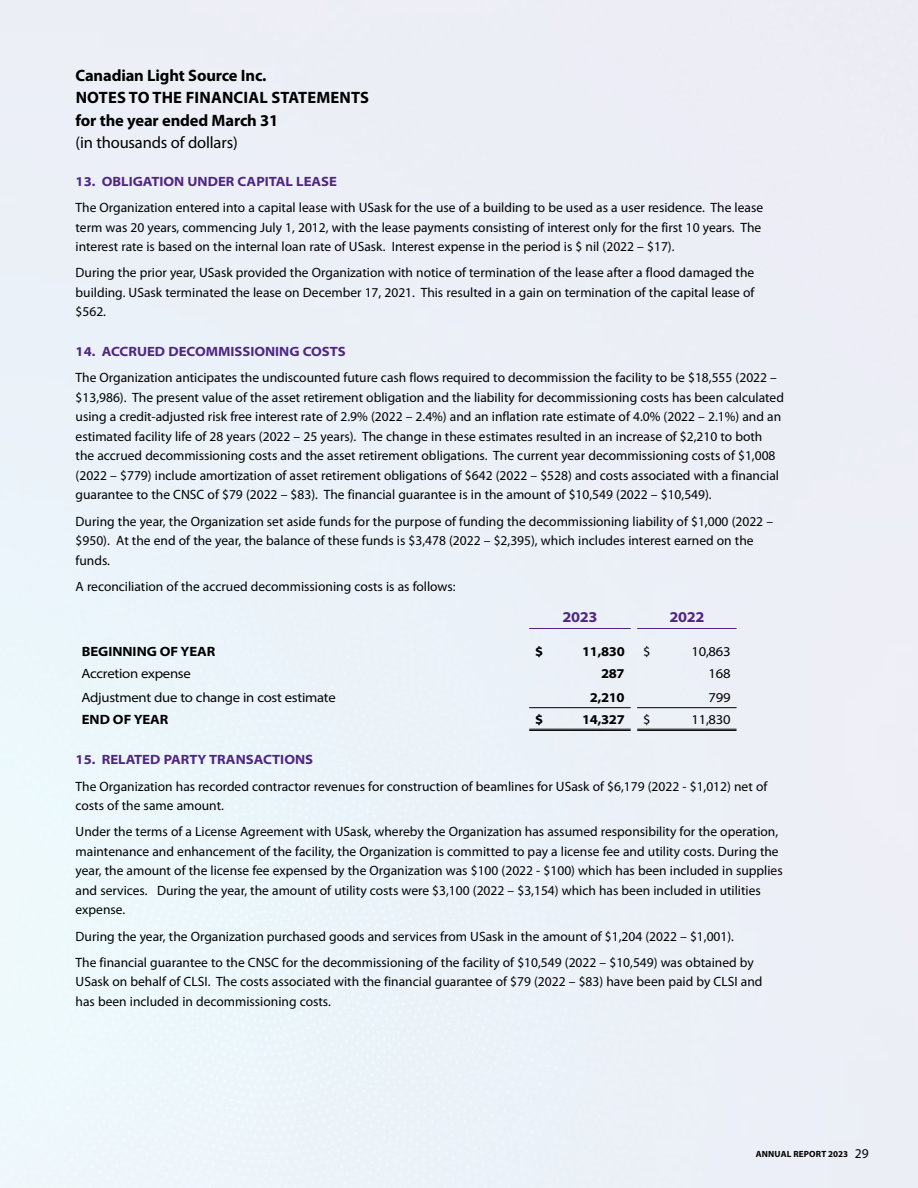
<style>
.page{position:relative;width:918px;height:1188px;background:#fff}
.page>*{position:absolute;margin:0;border:0;box-sizing:border-box;transform-origin:0 0}
.t1{font:700 16.5px/22.5px "Myriad Pro";letter-spacing:-.01em;color:#000}
.t2{font:16.5px "Myriad Pro";letter-spacing:-.01em;color:#000}
.t3{font:700 semi-expanded 15px "Myriad Pro";letter-spacing:-.02em;color:#4f2683}
.t4{font:13.5px/19.5px "Myriad Pro";color:#000}
.t5{font:700 semi-expanded 13.5px "Myriad Pro";color:#4f2683}
.t6{font:semi-expanded 13.5px "Myriad Pro";letter-spacing:-.02em;color:#000}
.t7{font:700 semi-expanded 13.5px "Myriad Pro";color:#000}
.t8{font:700 9px "Myriad Pro";letter-spacing:.02em;color:#000}
.s1{font-weight:400;font-size:13.5px}
</style>
<div class="page">
<hr style="left:529px;top:729px;width:102px;height:1px;background:#000">
<hr style="left:529px;top:730px;width:102px;height:1px;background:#000">
<hr style="left:637px;top:729px;width:100px;height:1px;background:#000">
<hr style="left:637px;top:730px;width:100px;height:1px;background:#000">
<hr style="left:529px;top:707px;width:102px;height:1px;background:#000">
<hr style="left:637px;top:707px;width:100px;height:1px;background:#000">
<hr style="left:529px;top:628px;width:102px;height:1px;background:#4f2683">
<hr style="left:637px;top:628px;width:100px;height:1px;background:#4f2683">
<p class="t1" style="left:76px;top:63px;width:295px">Canadian Light Source Inc.<br>NOTES TO THE FINANCIAL STATEMENTS for the year ended March 31</p>
<p class="t2" style="left:76px;top:133px;width:164px">(in thousands of dollars)</p>
<p class="t5" style="left:76px;top:173px;width:263px">13. OBLIGATION UNDER CAPITAL LEASE</p>
<p class="t4" style="left:76px;top:198px;width:689px">The Organization entered into a capital lease with USask for the use of a building to be used as a user residence. The lease term was 20 years, commencing July 1, 2012, with the lease payments consisting of interest only for the first 10 years. The interest rate is based on the internal loan rate of USask. Interest expense in the period is $ nil (2022 – $17).</p>
<p class="t4" style="left:76px;top:263px;width:680px;text-align:justify">During the prior year, USask provided the Organization with notice of termination of the lease after a flood damaged the building. USask terminated the lease on December 17, 2021. This resulted in a gain on termination of the capital lease of $562.</p>
<p class="t5" style="left:76px;top:343px;width:272px">14. ACCRUED DECOMMISSIONING COSTS</p>
<p class="t4" style="left:76px;top:368px;width:710px">The Organization anticipates the undiscounted future cash flows required to decommission the facility to be $18,555 (2022 – $13,986). The present value of the asset retirement obligation and the liability for decommissioning costs has been calculated using a credit-adjusted risk free interest rate of 2.9% (2022 – 2.4%) and an inflation rate estimate of 4.0% (2022 – 2.1%) and an estimated facility life of 28 years (2022 – 25 years). The change in these estimates resulted in an increase of $2,210 to both the accrued decommissioning costs and the asset retirement obligations. The current year decommissioning costs of $1,008 (2022 – $779) include amortization of asset retirement obligations of $642 (2022 – $528) and costs associated with a financial guarantee to the CNSC of $79 (2022 – $83). The financial guarantee is in the amount of $10,549 (2022 – $10,549).</p>
<p class="t4" style="left:76px;top:511px;width:699px">During the year, the Organization set aside funds for the purpose of funding the decommissioning liability of $1,000 (2022 – $950). At the end of the year, the balance of these funds is $3,478 (2022 – $2,395), which includes interest earned on the funds.</p>
<p class="t4" style="left:76px;top:576px;width:381px">A reconciliation of the accrued decommissioning costs is as follows:</p>
<p class="t3" style="left:562px;top:607px;width:36px">2023</p>
<p class="t3" style="left:669px;top:607px;width:36px">2022</p>
<p class="t7" style="left:82px;top:643px;width:135px">BEGINNING OF YEAR</p>
<p class="t7" style="left:535px;top:643px;width:10px">$</p>
<p class="t7" style="left:582px;top:643px;width:44px">11,830</p>
<p class="t6" style="left:643px;top:643px;width:9px">$</p>
<p class="t6" style="left:692px;top:643px;width:41px">10,863</p>
<p class="t6" style="left:82px;top:665px;width:111px">Accretion expense</p>
<p class="t7" style="left:601px;top:665px;width:25px">287</p>
<p class="t6" style="left:709px;top:665px;width:23px">168</p>
<p class="t6" style="left:82px;top:689px;width:256px">Adjustment due to change in cost estimate</p>
<p class="t7" style="left:590px;top:688px;width:36px">2,210</p>
<p class="t6" style="left:709px;top:689px;width:23px">799</p>
<p class="t7" style="left:82px;top:710px;width:88px">END OF YEAR</p>
<p class="t7" style="left:535px;top:710px;width:10px">$</p>
<p class="t7" style="left:582px;top:710px;width:44px">14,327</p>
<p class="t6" style="left:643px;top:711px;width:9px">$</p>
<p class="t6" style="left:692px;top:711px;width:41px">11,830</p>
<p class="t5" style="left:76px;top:751px;width:239px">15. RELATED PARTY TRANSACTIONS</p>
<p class="t4" style="left:76px;top:776px;width:693px">The Organization has recorded contractor revenues for construction of beamlines for USask of $6,179 (2022 - $1,012) net of costs of the same amount.</p>
<p class="t4" style="left:76px;top:822px;width:709px">Under the terms of a License Agreement with USask, whereby the Organization has assumed responsibility for the operation, maintenance and enhancement of the facility, the Organization is committed to pay a license fee and utility costs. During the year, the amount of the license fee expensed by the Organization was $100 (2022 - $100) which has been included in supplies and services. During the year, the amount of utility costs were $3,100 (2022 – $3,154) which has been included in utilities expense.</p>
<p class="t4" style="left:76px;top:923px;width:680px;line-height:26.2px">During the year, the Organization purchased goods and services from USask in the amount of $1,204 (2022 – $1,001).<br>The financial guarantee to the CNSC for the decommissioning of the facility of $10,549 (2022 – $10,549) was obtained by</p>
<p class="t4" style="left:76px;top:972px;width:688px">USask on behalf of CLSI. The costs associated with the financial guarantee of $79 (2022 – $83) have been paid by CLSI and has been included in decommissioning costs.</p>
<p class="t8" style="left:756px;top:1148px;width:114px">ANNUAL REPORT 2023 <span class="s1">29</span></p>
</div>
